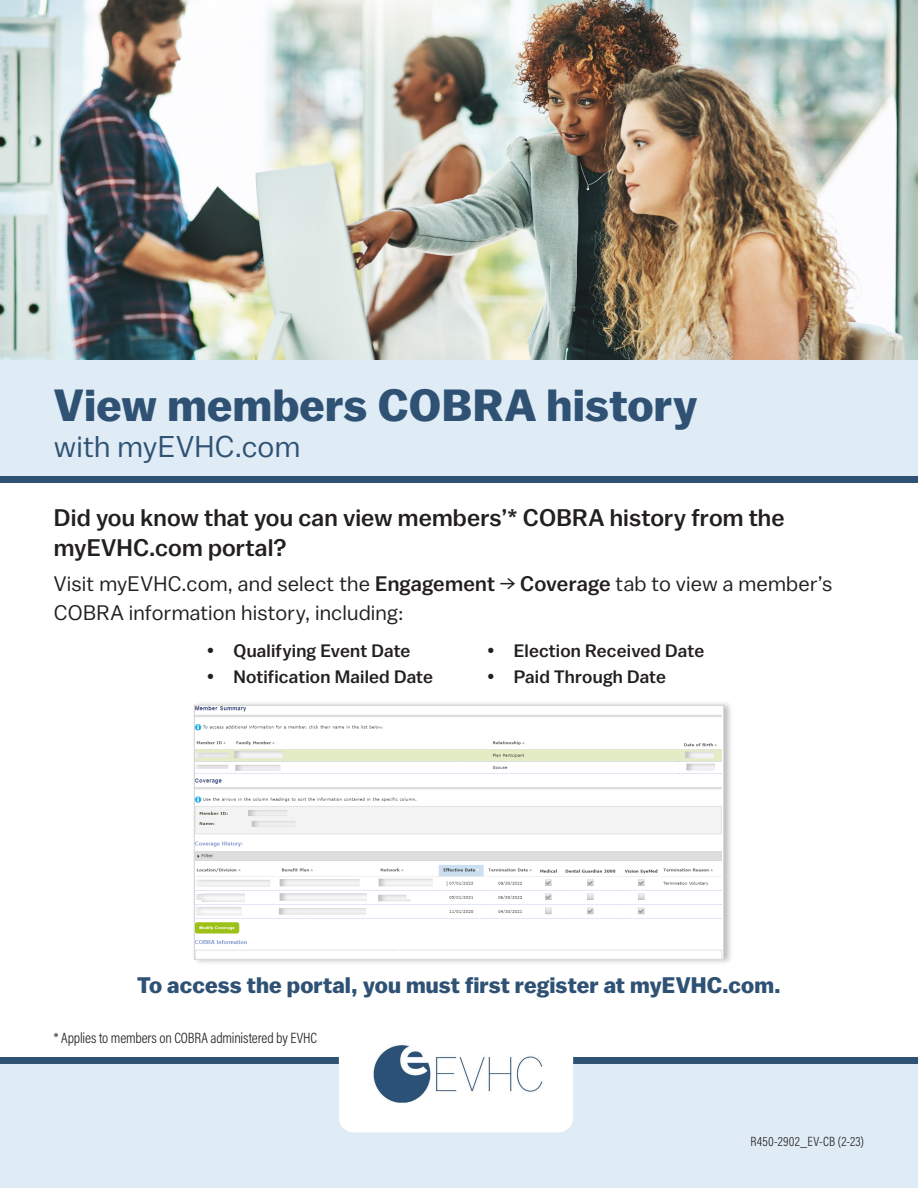
<style>
.page{position:relative;width:918px;height:1188px;background:#fff}
.page>*{position:absolute;margin:0;border:0;box-sizing:border-box;transform-origin:0 0}
.t1{font:700 45px "Balto";letter-spacing:.01em;color:#2f5274}
.t2{font:30px "Balto";letter-spacing:.01em;color:#2f5274}
.FAQ_Numbered_List{font:500 24px/30px "Balto";letter-spacing:.005em;color:#231f20}
.t3{font:700 22.5px "Balto";letter-spacing:.005em;color:#2f5274}
.FAQ_Numbered_List-2{font:21px/28.5px "Balto";letter-spacing:.01em;color:#231f20}
.t4{font:500 18px "Balto";letter-spacing:.01em;color:#231f20}
.t5{font:300 15px "Acumin Pro Cond";letter-spacing:-.01em;color:#231f20}
.t6{font:300 13.5px "Acumin Pro Cond";letter-spacing:.015em;color:#231f20}
.s1{font-weight:500}
</style>
<div class="page">
<img style="left:0;top:0;width:918px;height:360px">
<div style="left:0;top:360px;width:918px;height:122px;background:#dfecf5"></div>
<div style="left:0;top:1064px;width:918px;height:124px;background:#dfecf5"></div>
<div style="left:0;top:1057px;width:918px;height:7px;background:#2f5274"></div>
<div style="left:0;top:476px;width:918px;height:6px;background:#2f5274"></div>
<div style="left:339px;top:1011px;width:234px;height:121px;background:#fff;border-radius:15px"></div>
<img style="left:373px;top:1045px;width:170px;height:58px">
<div style="left:192px;top:700px;width:541px;height:266px;background:#231f20;opacity:.3"></div>
<img style="left:196px;top:707px;width:526px;height:251px">
<div style="left:194px;top:705px;width:530px;height:255px;border:1px solid #d1d2d4"></div>
<p class="t1" style="left:54px;top:379px;width:645px">View members COBRA history</p>
<p class="t2" style="left:54px;top:429px;width:248px">with myEVHC.com</p>
<p class="FAQ_Numbered_List" style="left:54px;top:502px;width:732px">Did you know that you can view members’* COBRA history from the myEVHC.com portal?</p>
<p class="FAQ_Numbered_List-2" style="left:54px;top:569px;width:780px">Visit myEVHC.com, and select the <span class="s1">Engagement</span> → <span class="s1">Coverage</span> tab to view a member’s<br>COBRA information history, including:</p>
<p class="t4" style="left:233px;top:640px;width:179px">Qualifying Event Date</p>
<p class="t4" style="left:233px;top:666px;width:201px">Notification Mailed Date</p>
<p class="t4" style="left:514px;top:640px;width:192px">Election Received Date</p>
<p class="t4" style="left:514px;top:666px;width:154px">Paid Through Date</p>
<p class="t3" style="left:137px;top:972px;width:645px">To access the portal, you must first register at myEVHC.com.</p>
<p class="t5" style="left:54px;top:1028px;width:265px">* Applies to members on COBRA administered by EVHC</p>
<p class="t6" style="left:751px;top:1133px;width:115px">R450-2902_EV-CB (2-23)</p>
</div>
